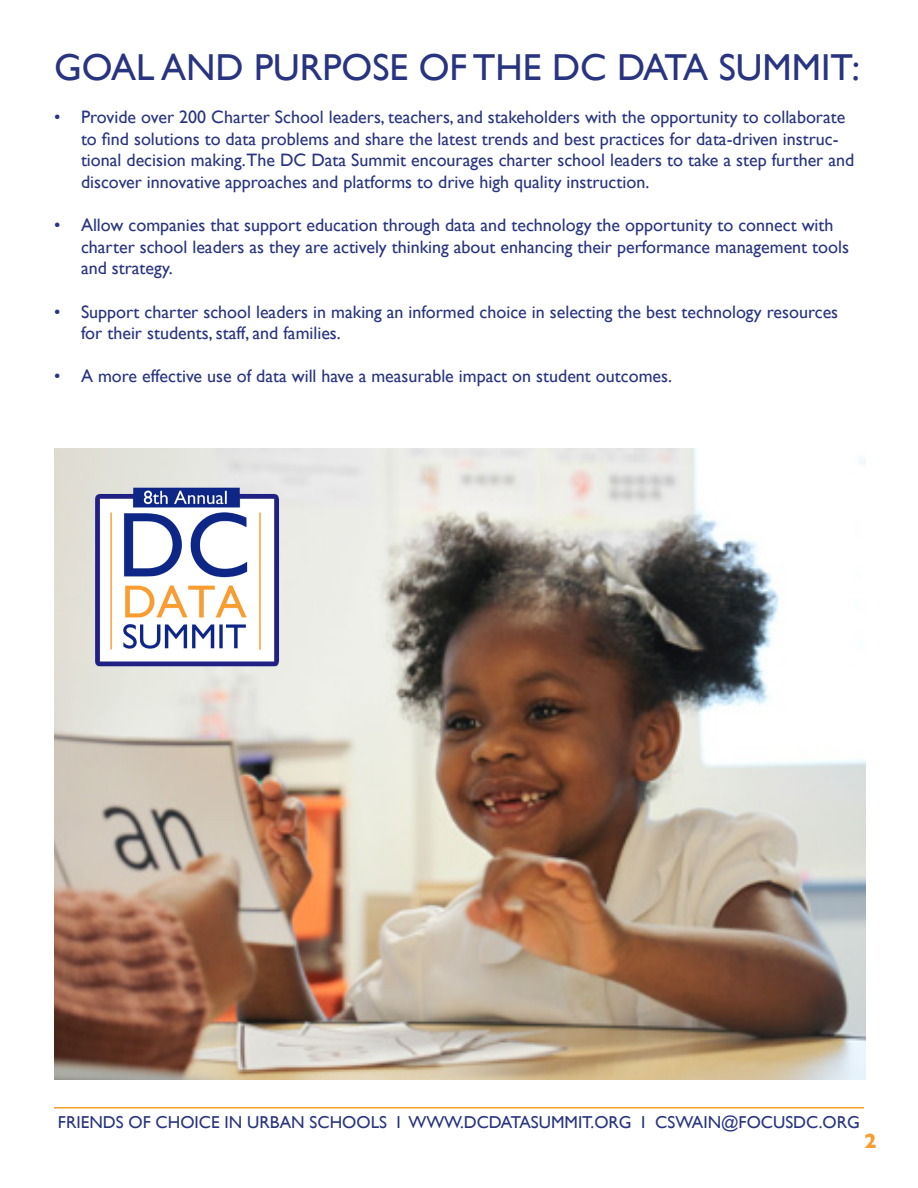
<style>
.page{position:relative;width:918px;height:1188px;background:#fff}
.page>*{position:absolute;margin:0;border:0;box-sizing:border-box;transform-origin:0 0}
.t1{font:37.5px "Gill Sans";color:#293480}
.t2{font:700 21px "Gill Sans";color:#f89d31}
.t3{font:18px/21.6px "Gill Sans";color:#293480}
.t4{font:17.25px "Gill Sans";color:#293480}
</style>
<div class="page">
<hr style="left:54px;top:1107px;width:810px;height:1px;background:#f89d31">
<img style="left:54px;top:448px;width:812px;height:632px">
<img style="left:77px;top:472px;width:216px;height:216px">
<p class="t1" style="left:54px;top:45px;width:808px">GOAL AND PURPOSE OF THE DC DATA SUMMIT:</p>
<p class="t3" style="left:81px;top:106px;width:775px;text-indent:-27px">• Provide over 200 Charter School leaders, teachers, and stakeholders with the opportunity to collaborate to find solutions to data problems and share the latest trends and best practices for data-driven instruc&shy;tional decision making.The DC Data Summit encourages charter school leaders to take a step further and discover innovative approaches and platforms to drive high quality instruction.</p>
<p class="t3" style="left:81px;top:214px;width:770px;text-indent:-27px">• Allow companies that support education through data and technology the opportunity to connect with charter school leaders as they are actively thinking about enhancing their performance management tools and strategy.</p>
<p class="t3" style="left:81px;top:300px;width:759px;text-indent:-27px">• Support charter school leaders in making an informed choice in selecting the best technology resources for their students, staff, and families.</p>
<p class="t3" style="left:54px;top:365px;width:620px">• A more effective use of data will have a measurable impact on student outcomes.</p>
<p class="t4" style="left:58px;top:1112px;width:804px">FRIENDS OF CHOICE IN URBAN SCHOOLS I WWW.DCDATASUMMIT.ORG I CSWAIN@FOCUSDC.ORG</p>
<p class="t2" style="left:864px;top:1125px;width:14px">2</p>
</div>
